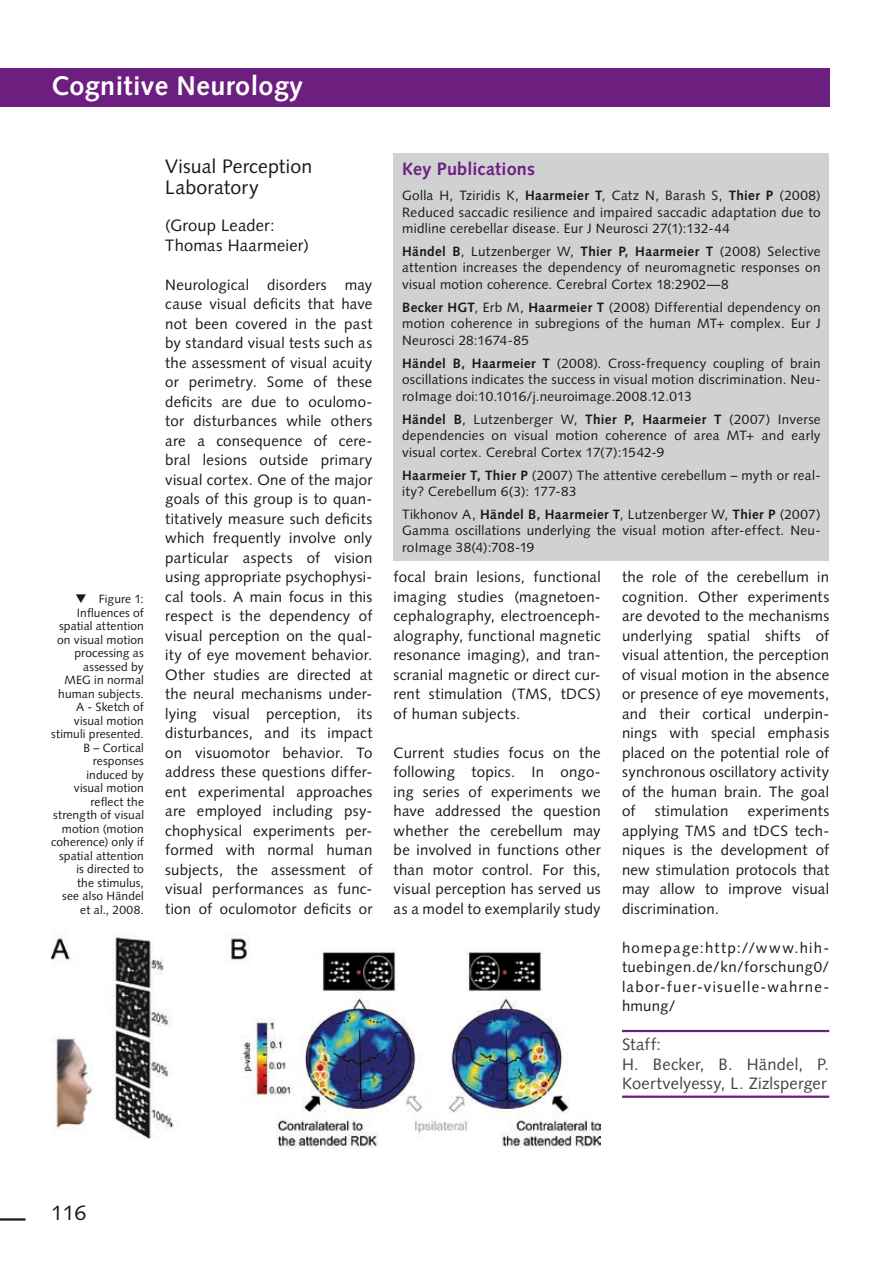
<style>
.page{position:relative;width:893px;height:1263px;background:#fff}
.page>*{position:absolute;margin:0;border:0;box-sizing:border-box;transform-origin:0 0}
.t1{font:700 27px "Syntax LT Std";letter-spacing:.015em;color:#fff}
.t2{font:21px "Syntax LT Std";color:#1a171c}
.t3{font:19.5px/21px "Syntax LT Std";letter-spacing:.01em;color:#1a171c}
.t4{font:700 18px "Syntax LT Std";letter-spacing:.01em;color:#6d1f80}
.t5{font:16.5px/19.5px "Syntax LT Std";letter-spacing:.01em;color:#434345}
.t6{font:16.5px/19.5px "Syntax LT Std";letter-spacing:.015em;color:#1a171c}
.t7{font:15px/19.5px "Syntax LT Std";letter-spacing:.02em;color:#1a171c;text-align:justify}
.t8{font:13.5px/16.5px "Syntax LT Std";letter-spacing:.02em;color:#1a171c;text-align:justify}
.t9{font:12px/13.5px "Syntax LT Std";letter-spacing:.01em;color:#1a171c;text-align:right}
.s1{font-weight:700}
</style>
<div class="page">
<hr style="left:0;top:1218px;width:26px;height:2px;background:#1a171c">
<div style="left:0;top:68px;width:829px;height:38px;background:#6d1f80"></div>
<img style="left:51px;top:931px;width:550px;height:217px">
<hr style="left:622px;top:1030px;width:207px;height:2px;background:#6d1f80">
<hr style="left:622px;top:1095px;width:207px;height:3px;background:#6d1f80">
<div style="left:394px;top:153px;width:435px;height:407px;background:#d0d1d2"></div>
<h1 class="t1" style="left:51px;top:70px;width:253px">Cognitive Neurology</h1>
<p class="t9" style="left:51px;top:592px;width:94px">❑ Figure 1:<br>Influences of spatial attention on visual motion processing as assessed by<br>MEG in normal human subjects.<br>A - Sketch of visual motion stimuli presented.<br>B – Cortical responses induced by<br>visual motion reflect the strength of visual motion (motion coherence) only if spatial attention is directed to<br>the stimulus,<br>see also Händel et al., 2008.</p>
<h3 class="t3" style="left:165px;top:155px;width:148px">Visual Perception<br>Laboratory</h3>
<p class="t6" style="left:165px;top:216px;width:145px">(Group Leader:<br>Thomas Haarmeier)</p>
<p class="t7" style="left:165px;top:275px;width:209px">Neurological disorders may cause visual deficits that have not been covered in the past by standard visual tests such as the assessment of visual acuity or perimetry. Some of these deficits are due to oculomo&shy;tor disturbances while others are a consequence of cere&shy;bral lesions outside primary visual cortex. One of the major goals of this group is to quan&shy;titatively measure such deficits which frequently involve only particular aspects of vision using appropriate psychophysi&shy;cal tools. A main focus in this respect is the dependency of visual perception on the qual&shy;ity of eye movement behavior.<br>Other studies are directed at the neural mechanisms under&shy;lying visual perception, its disturbances, and its impact on visuomotor behavior. To address these questions differ&shy;ent experimental approaches are employed including psy&shy;chophysical experiments per&shy;formed with normal human subjects, the assessment of visual performances as func&shy;tion of oculomotor deficits or</p>
<p class="t4" style="left:402px;top:159px;width:134px">Key Publications</p>
<p class="t8" style="left:402px;top:187px;width:420px">Golla H, Tziridis K, <span class="s1">Haarmeier T</span>, Catz N, Barash S, <span class="s1">Thier P</span> (2008)<br>Reduced saccadic resilience and impaired saccadic adaptation due to midline cerebellar disease. Eur J Neurosci 27(1):132-44</p>
<p class="t8" style="left:402px;top:243px;width:420px"><span class="s1">Händel B</span>, Lutzenberger W, <span class="s1">Thier P, Haarmeier T</span> (2008) Selective attention increases the dependency of neuromagnetic responses on visual motion coherence. Cerebral Cortex 18:2902—8</p>
<p class="t8" style="left:402px;top:299px;width:420px"><span class="s1">Becker HGT</span>, Erb M, <span class="s1">Haarmeier T</span> (2008) Differential dependency on motion coherence in subregions of the human MT+ complex. Eur J Neurosci 28:1674-85</p>
<p class="t8" style="left:402px;top:355px;width:420px"><span class="s1">Händel B, Haarmeier T</span> (2008). Cross-frequency coupling of brain oscillations indicates the success in visual motion discrimination. Neu&shy;roImage doi:10.1016/j.neuroimage.2008.12.013</p>
<p class="t8" style="left:402px;top:411px;width:420px"><span class="s1">Händel B</span>, Lutzenberger W, <span class="s1">Thier P, Haarmeier T</span> (2007) Inverse dependencies on visual motion coherence of area MT+ and early visual cortex. Cerebral Cortex 17(7):1542-9</p>
<p class="t8" style="left:402px;top:467px;width:420px"><span class="s1">Haarmeier T, Thier P</span> (2007) The attentive cerebellum – myth or real&shy;ity? Cerebellum 6(3): 177-83</p>
<p class="t8" style="left:402px;top:506px;width:420px">Tikhonov A, <span class="s1">Händel B, Haarmeier T</span>, Lutzenberger W, <span class="s1">Thier P</span> (2007)<br>Gamma oscillations underlying the visual motion after-effect. Neu&shy;roImage 38(4):708-19</p>
<p class="t7" style="left:394px;top:567px;width:209px">focal brain lesions, functional imaging studies (magnetoen&shy;cephalography, electroenceph&shy;alography, functional magnetic resonance imaging), and tran&shy;scranial magnetic or direct cur&shy;rent stimulation (TMS, tDCS) of human subjects.</p>
<p class="t7" style="left:394px;top:743px;width:209px">Current studies focus on the following topics. In ongo&shy;ing series of experiments we have addressed the question whether the cerebellum may be involved in functions other than motor control. For this, visual perception has served us as a model to exemplarily study</p>
<p class="t7" style="left:622px;top:567px;width:209px">the role of the cerebellum in cognition. Other experiments are devoted to the mechanisms underlying spatial shifts of visual attention, the perception of visual motion in the absence or presence of eye movements, and their cortical underpin&shy;nings with special emphasis placed on the potential role of synchronous oscillatory activity of the human brain. The goal of</p>
<p class="t7" style="left:655px;top:801px;width:75px">stimulation</p>
<p class="t7" style="left:622px;top:801px;width:209px;text-indent:126px">experiments applying TMS and tDCS tech&shy;niques is the development of new stimulation protocols that may allow to improve visual discrimination.</p>
<p class="t7" style="left:622px;top:938px;width:209px">homepage:http://www.hih&shy;tuebingen.de/kn/forschung0/ labor-fuer-visuelle-wahrne&shy;hmung/</p>
<p class="t5" style="left:622px;top:1035px;width:209px">Staff:<br>H. Becker, B. Händel, P.<br>Koertvelyessy, L. Zizlsperger</p>
<h2 class="t2" style="left:51px;top:1201px;width:37px">116</h2>
</div>
